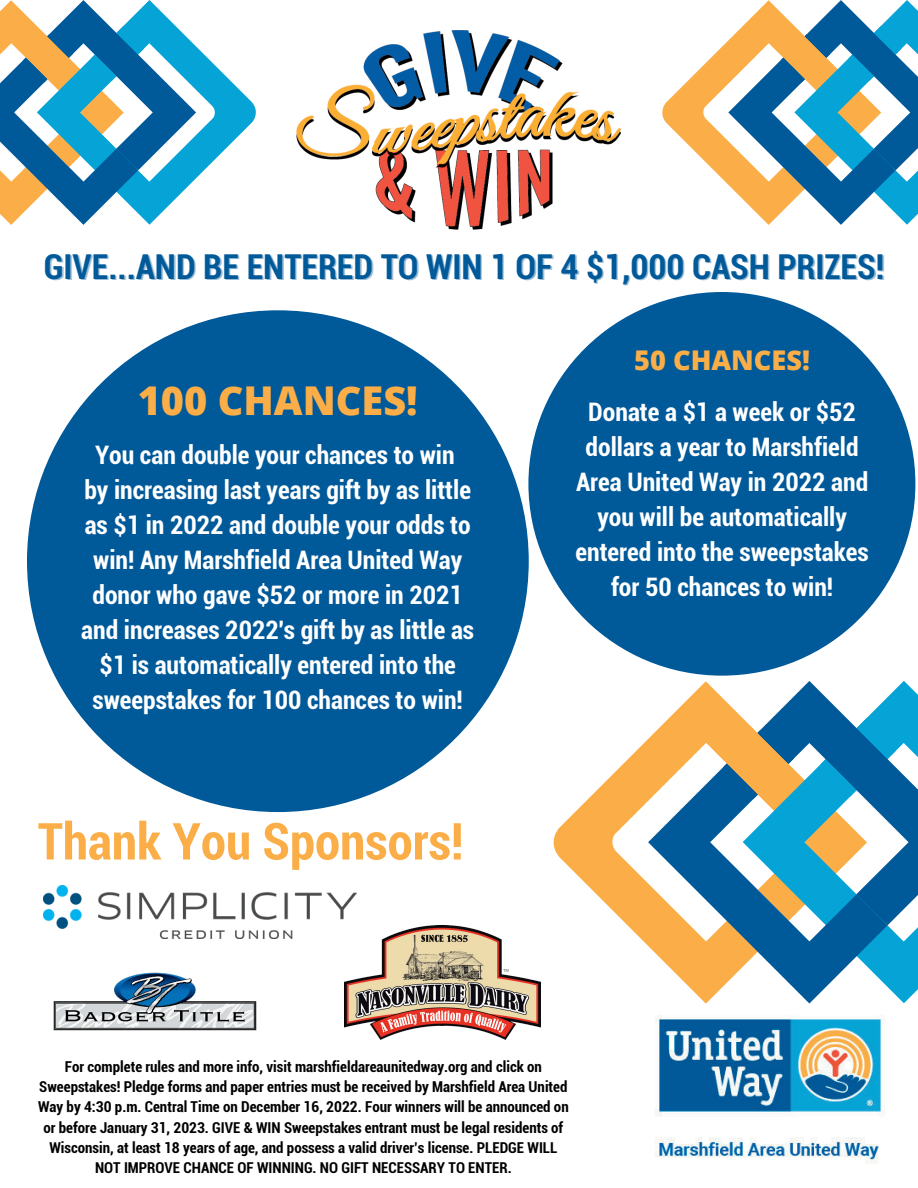
<style>
.page{position:relative;width:918px;height:1188px;background:#fff}
.page>*{position:absolute;margin:0;border:0;box-sizing:border-box;transform-origin:0 0}
.t1{font:700 condensed 51px "Roboto";color:#fbae47}
.t2{font:800 39.75px "Open Sans";color:#fbae47}
.t3{font:700 condensed 34.35px "Roboto";color:#005999}
.t4{font:800 27.15px "Open Sans";color:#fbae47}
.t5{font:700 condensed 25.5px/34.8px "Roboto";color:#fff;text-align:center}
.t6{font:700 condensed 15px/20.2px "Roboto";color:#000;text-align:center}
</style>
<div class="page">
<svg style="left:196px;top:46px;width:60px;height:132px"></svg>
<svg style="left:0;top:0;width:196px;height:225px"></svg>
<svg style="left:553px;top:681px;width:170px;height:265px"></svg>
<svg style="left:887px;top:952px;width:31px;height:51px;background:#2ab0dc"></svg>
<svg style="left:723px;top:681px;width:195px;height:271px"></svg>
<svg style="left:648px;top:764px;width:239px;height:240px"></svg>
<div style="left:528px;top:292px;width:387px;height:384px;background:#005999;border-radius:50%"></div>
<div style="left:27px;top:310px;width:502px;height:502px;background:#005999;border-radius:50%"></div>
<img style="left:297px;top:30px;width:324px;height:199px">
<img style="left:43px;top:886px;width:314px;height:53px">
<img style="left:53px;top:972px;width:204px;height:59px">
<img style="left:344px;top:925px;width:196px;height:114px">
<img style="left:655px;top:1015px;width:230px;height:149px">
<svg style="left:662px;top:41px;width:66px;height:144px"></svg>
<svg style="left:728px;top:0;width:190px;height:225px"></svg>
<h3 class="t3" style="left:44px;top:247px;width:842px">GIVE...AND BE ENTERED TO WIN 1 OF 4 $1,000 CASH PRIZES!</h3>
<h2 class="t2" style="left:138px;top:372px;width:282px">100 CHANCES!</h2>
<p class="t5" style="left:81px;top:438px;width:394px">You can double your chances to win<br>by increasing last years gift by as little as $1 in 2022 and double your odds to win! Any Marshfield Area United Way donor who gave $52 or more in 2021 and increases 2022's gift by as little as $1 is automatically entered into the sweepstakes for 100 chances to win!</p>
<h1 class="t1" style="left:38px;top:812px;width:427px">Thank You Sponsors!</h1>
<h3 class="t4" style="left:634px;top:341px;width:177px">50 CHANCES!</h3>
<h3 class="t5" style="left:575px;top:395px;width:295px">Donate a $1 a week or $52 dollars a year to Marshfield<br>Area United Way in 2022 and you will be automatically entered into the sweepstakes for 50 chances to win!</h3>
<p class="t6" style="left:38px;top:1057px;width:532px">For complete rules and more info, visit marshfieldareaunitedway.org and click on Sweepstakes! Pledge forms and paper entries must be received by Marshfield Area United Way by 4:30 p.m. Central Time on December 16, 2022. Four winners will be announced on or before January 31, 2023. GIVE &amp; WIN Sweepstakes entrant must be legal residents of Wisconsin, at least 18 years of age, and possess a valid driver’s license. PLEDGE WILL NOT IMPROVE CHANCE OF WINNING. NO GIFT NECESSARY TO ENTER.</p>
</div>
